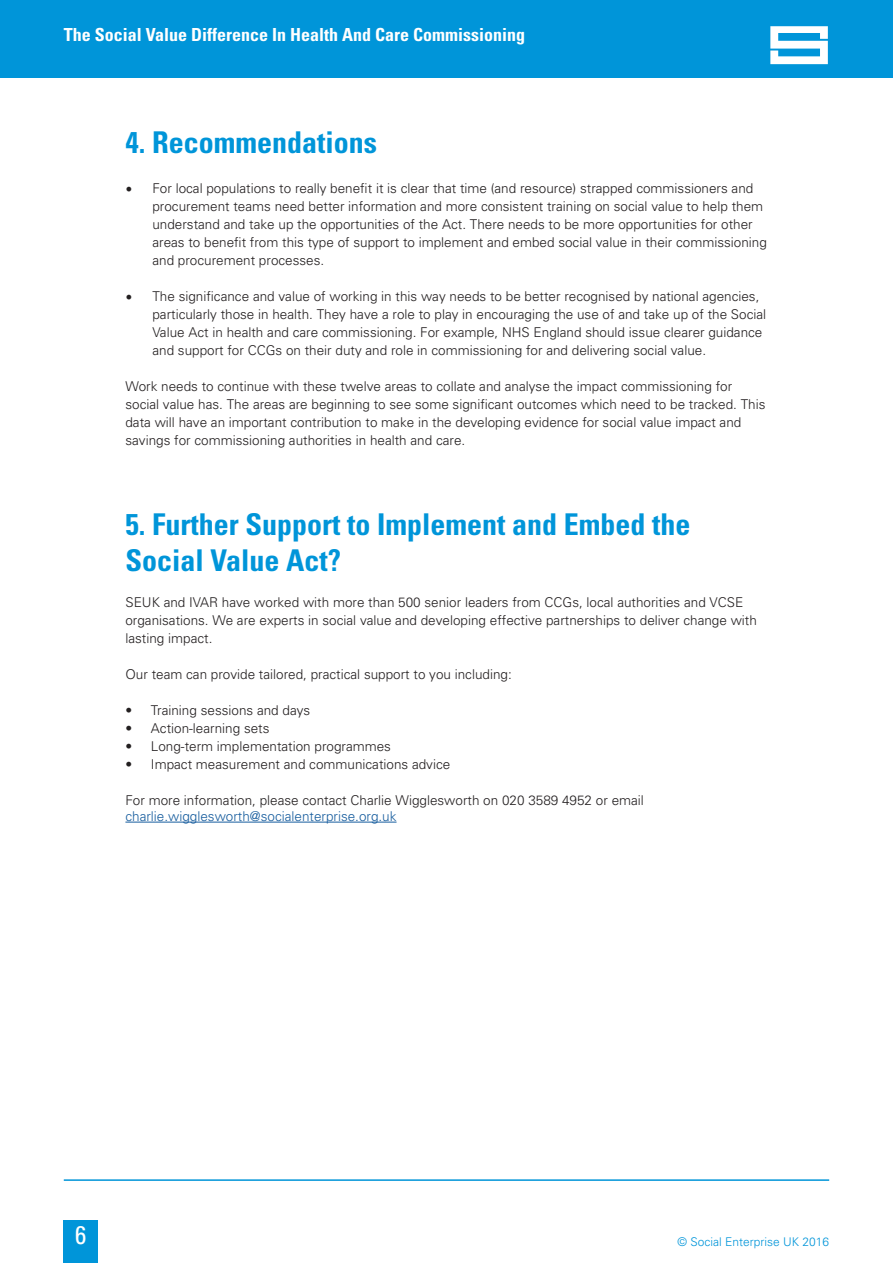
<style>
.page{position:relative;width:893px;height:1263px;background:#fff}
.page>*{position:absolute;margin:0;border:0;box-sizing:border-box;transform-origin:0 0}
.t1{font:700 condensed 30px/36px "Univers";color:#0095d9}
.t2{font:condensed 25.5px "Univers";color:#fff}
.t3{font:700 condensed 18px "Univers";color:#fff}
.t4{font:300 13.5px/18px "Univers";color:#231f20}
.t5{font:300 13.5px "Univers";color:#175d9e}
.t6{font:300 12px "Univers";color:#0095d9}
.s1{font-family:"Minion Pro";font-weight:400;font-size:18px}
</style>
<div class="page">
<div style="left:0;top:0;width:893px;height:78px;background:#0095d9"></div>
<svg style="left:770px;top:26px;width:58px;height:38px"></svg>
<div style="left:64px;top:1220px;width:34px;height:43px;background:#0095d9"></div>
<hr style="left:64px;top:1179px;width:765px;height:2px;background:#0095d9">
<hr style="left:125px;top:822px;width:272px;height:1px;background:#175d9e">
<h3 class="t3" style="left:64px;top:24px;width:463px">The Social Value Difference In Health And Care Commissioning</h3>
<p class="t1" style="left:125px;top:124px;width:253px">4. Recommendations</p>
<p class="t4" style="left:152px;top:178px;width:616px;text-indent:-27px"><span class="s1">•</span> For local populations to really benefit it is clear that time (and resource) strapped commissioners and procurement teams need better information and more consistent training on social value to help them understand and take up the opportunities of the Act. There needs to be more opportunities for other areas to benefit from this type of support to implement and embed social value in their commissioning and procurement processes.</p>
<p class="t4" style="left:152px;top:286px;width:615px;text-indent:-27px"><span class="s1">•</span> The significance and value of working in this way needs to be better recognised by national agencies, particularly those in health. They have a role to play in encouraging the use of and take up of the Social Value Act in health and care commissioning. For example, NHS England should issue clearer guidance and support for CCGs on their duty and role in commissioning for and delivering social value.</p>
<p class="t4" style="left:125px;top:376px;width:641px">Work needs to continue with these twelve areas to collate and analyse the impact commissioning for social value has. The areas are beginning to see some significant outcomes which need to be tracked. This data will have an important contribution to make in the developing evidence for social value impact and savings for commissioning authorities in health and care.</p>
<p class="t1" style="left:125px;top:505px;width:566px">5. Further Support to Implement and Embed the<br>Social Value Act?</p>
<p class="t4" style="left:125px;top:592px;width:633px">SEUK and IVAR have worked with more than 500 senior leaders from CCGs, local authorities and VCSE organisations. We are experts in social value and developing effective partnerships to deliver change with lasting impact.</p>
<p class="t4" style="left:125px;top:664px;width:388px">Our team can provide tailored, practical support to you including:</p>
<p class="t4" style="left:125px;top:700px;width:186px">• Training sessions and days</p>
<p class="t4" style="left:125px;top:718px;width:146px">• Action-learning sets</p>
<p class="t4" style="left:125px;top:736px;width:267px">• Long-term implementation programmes</p>
<p class="t4" style="left:125px;top:754px;width:326px">• Impact measurement and communications advice</p>
<p class="t4" style="left:125px;top:790px;width:520px">For more information, please contact Charlie Wigglesworth on 020 3589 4952 or email</p>
<p class="t5" style="left:125px;top:808px;width:273px">charlie.wigglesworth@socialenterprise.org.uk</p>
<p class="t2" style="left:75px;top:1219px;width:13px">6</p>
<p class="t6" style="left:678px;top:1235px;width:153px">© Social Enterprise UK 2016</p>
</div>
